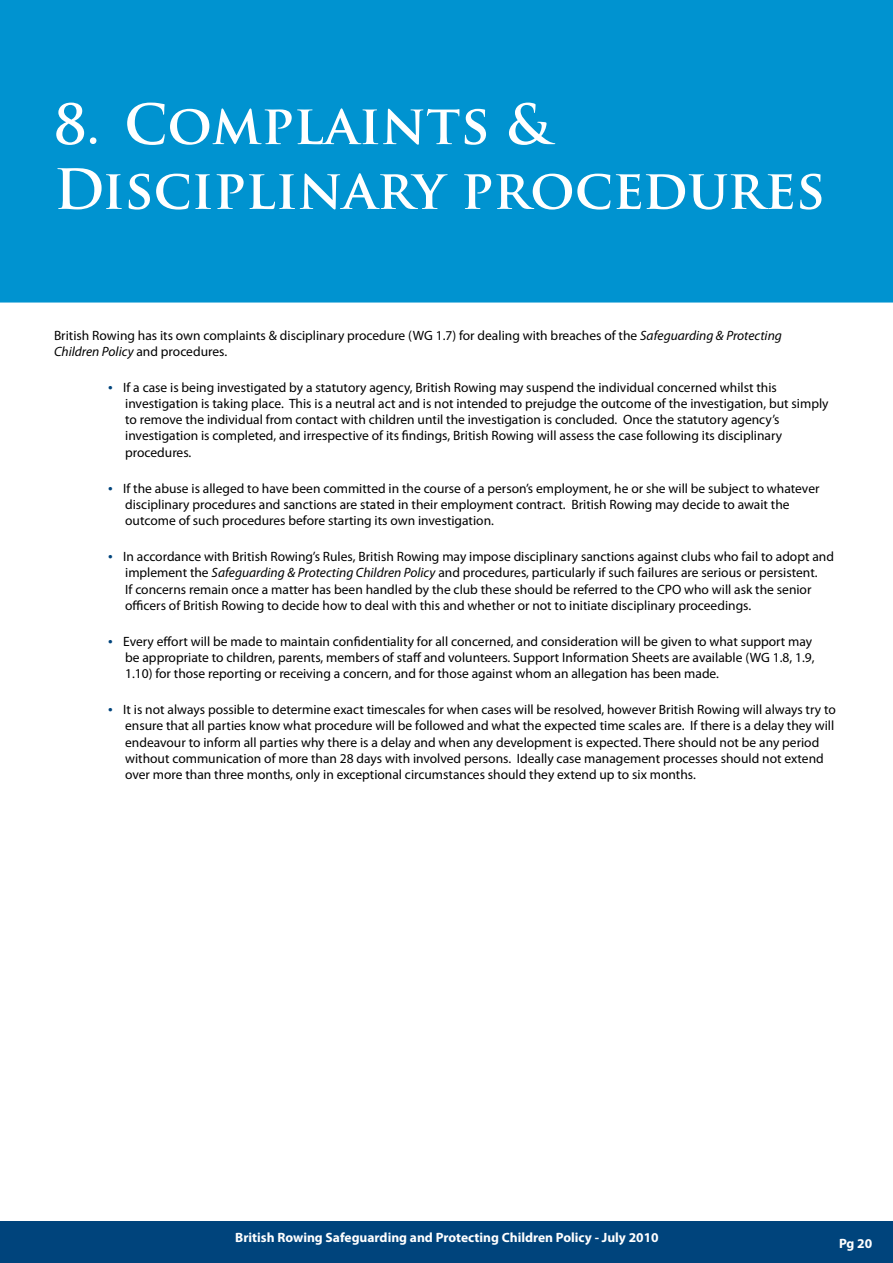
<style>
.page{position:relative;width:893px;height:1263px;background:#fff}
.page>*{position:absolute;margin:0;border:0;box-sizing:border-box;transform-origin:0 0}
.t1{font:700 54px/64.8px "Trajan Pro";color:#fff}
.t2{font:13.5px/16.2px "Myriad Pro";color:#000}
.t3{font:700 13.5px "Myriad Pro";color:#fff}
.s1{font-style:italic}
.s2{font-size:16.5px;color:#00447c}
</style>
<div class="page">
<div style="left:0;top:1221px;width:893px;height:42px;background:#00447c"></div>
<div style="left:0;top:0;width:893px;height:303px;background:#0093d0"></div>
<h1 class="t1" style="left:54px;top:93px;width:772px">8. Complaints &amp;<br>Disciplinary procedures</h1>
<p class="t2" style="left:54px;top:327px;width:729px">British Rowing has its own complaints &amp; disciplinary procedure (WG 1.7) for dealing with breaches of the <span class="s1">Safeguarding &amp; Protecting<br>Children Policy</span> and procedures.</p>
<p class="t2" style="left:125px;top:379px;width:705px;text-indent:-17px"><span class="s2">•</span> If a case is being investigated by a statutory agency, British Rowing may suspend the individual concerned whilst this investigation is taking place. This is a neutral act and is not intended to prejudge the outcome of the investigation, but simply to remove the individual from contact with children until the investigation is concluded. Once the statutory agency’s investigation is completed, and irrespective of its findings, British Rowing will assess the case following its disciplinary procedures.</p>
<p class="t2" style="left:125px;top:480px;width:696px;text-indent:-17px"><span class="s2">•</span> If the abuse is alleged to have been committed in the course of a person’s employment, he or she will be subject to whatever disciplinary procedures and sanctions are stated in their employment contract. British Rowing may decide to await the outcome of such procedures before starting its own investigation.</p>
<p class="t2" style="left:125px;top:548px;width:710px;text-indent:-17px"><span class="s2">•</span> In accordance with British Rowing’s Rules, British Rowing may impose disciplinary sanctions against clubs who fail to adopt and implement the <span class="s1">Safeguarding &amp; Protecting Children Policy</span> and procedures, particularly if such failures are serious or persistent.<br>If concerns remain once a matter has been handled by the club these should be referred to the CPO who will ask the senior officers of British Rowing to decide how to deal with this and whether or not to initiate disciplinary proceedings.</p>
<p class="t2" style="left:125px;top:633px;width:691px;text-indent:-17px"><span class="s2">•</span> Every effort will be made to maintain confidentiality for all concerned, and consideration will be given to what support may be appropriate to children, parents, members of staff and volunteers. Support Information Sheets are available (WG 1.8, 1.9,<br>1.10) for those reporting or receiving a concern, and for those against whom an allegation has been made.</p>
<p class="t2" style="left:125px;top:701px;width:712px;text-indent:-17px"><span class="s2">•</span> It is not always possible to determine exact timescales for when cases will be resolved, however British Rowing will always try to ensure that all parties know what procedure will be followed and what the expected time scales are. If there is a delay they will endeavour to inform all parties why there is a delay and when any development is expected. There should not be any period without communication of more than 28 days with involved persons. Ideally case management processes should not extend over more than three months, only in exceptional circumstances should they extend up to six months.</p>
<p class="t3" style="left:235px;top:1229px;width:425px">British Rowing Safeguarding and Protecting Children Policy - July 2010</p>
<p class="t3" style="left:839px;top:1234px;width:35px">Pg 20</p>
</div>
